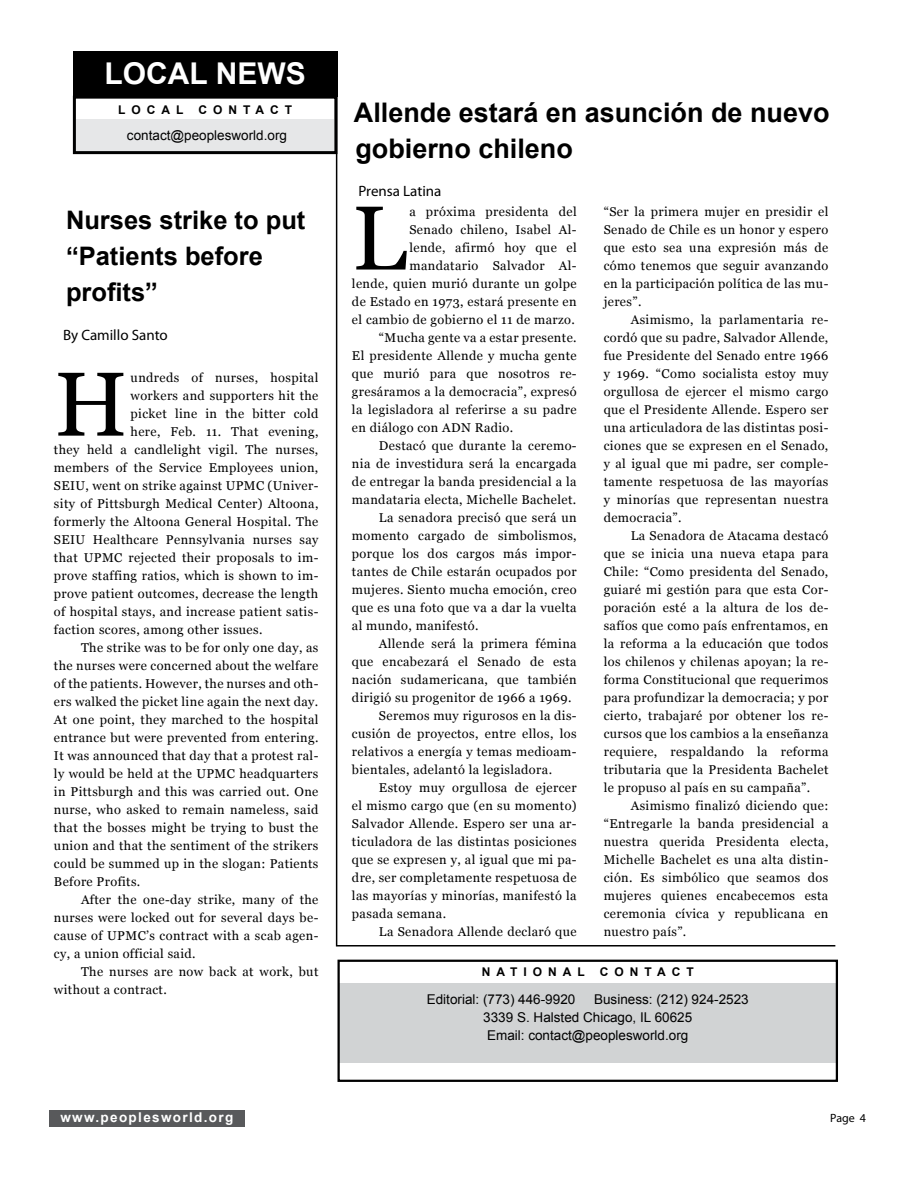
<style>
.page{position:relative;width:918px;height:1188px;background:#fff}
.page>*{position:absolute;margin:0;border:0;box-sizing:border-box;transform-origin:0 0}
.t1{font:90.75px "Georgia";color:#000}
.t2{font:700 30px "Arial";color:#fff}
.t3{font:700 27px/36px "Arial";color:#000}
.t4{font:700 25.5px/36px "Arial";color:#000}
.t5{font:15px "Myriad Pro";color:#000}
.t6{font:13.5px/18px "Arial";color:#000}
.t7{font:700 13.5px "Arial";letter-spacing:.1em;color:#fff}
.t8{font:12.75px/18px "Georgia";letter-spacing:.03em;color:#000;text-align:justify}
.t9{font:700 12px "Arial";color:#000}
.t10{font:12px "Myriad Pro";color:#000}
</style>
<div class="page">
<hr style="left:336px;top:81px;width:1px;height:864px;background:#000">
<hr style="left:336px;top:945px;width:499px;height:2px;background:#000">
<div style="left:73px;top:51px;width:264px;height:45px;background:#000"></div>
<div style="left:49px;top:1110px;width:196px;height:17px;background:#58595b"></div>
<div style="left:76px;top:119px;width:258px;height:34px;background:#e6e7e8"></div>
<div style="left:73px;top:96px;width:264px;height:58px;border:3px solid #000"></div>
<div style="left:339px;top:983px;width:498px;height:80px;background:#d1d3d4"></div>
<div style="left:338px;top:960px;width:500px;height:122px;border:2px solid #000"></div>
<h2 class="t2" style="left:105px;top:53px;width:199px">local news</h2>
<p class="t9" style="left:118px;top:102px;width:12px">Lo</p>
<p class="t9" style="left:147px;top:102px;width:38px">cal</p>
<p class="t9" style="left:198px;top:102px;width:29px">c onta</p>
<p class="t9" style="left:270px;top:102px;width:20px">c t</p>
<p class="t6" style="left:127px;top:126px;width:162px">contact@peoplesworld.org</p>
<h3 class="t4" style="left:66px;top:203px;width:241px">Nurses strike to put “Patients before profits”</h3>
<p class="t5" style="left:63px;top:325px;width:106px">By Camillo Santo</p>
<h1 class="t1" style="left:54px;top:349px;width:75px">H</h1>
<p class="t8" style="left:131px;top:369px;width:189px">undreds of nurses, hospital</p>
<p class="t8" style="left:131px;top:387px;width:189px">workers and supporters hit the</p>
<p class="t8" style="left:131px;top:405px;width:189px">picket line in the bitter cold</p>
<p class="t8" style="left:131px;top:423px;width:189px">here, Feb. 11. That evening,</p>
<p class="t8" style="left:54px;top:441px;width:266px">they held a candlelight vigil. The nurses,</p>
<p class="t8" style="left:54px;top:459px;width:266px">members of the Service Employees union,</p>
<p class="t8" style="left:54px;top:477px;width:266px">SEIU, went on strike against UPMC (Univer-</p>
<p class="t8" style="left:54px;top:495px;width:266px">sity of Pittsburgh Medical Center) Altoona,</p>
<p class="t8" style="left:54px;top:513px;width:266px">formerly the Altoona General Hospital. The</p>
<p class="t8" style="left:54px;top:531px;width:266px">SEIU Healthcare Pennsylvania nurses say</p>
<p class="t8" style="left:54px;top:549px;width:266px">that UPMC rejected their proposals to im-</p>
<p class="t8" style="left:54px;top:567px;width:266px">prove staffing ratios, which is shown to im-</p>
<p class="t8" style="left:54px;top:585px;width:266px">prove patient outcomes, decrease the length</p>
<p class="t8" style="left:54px;top:603px;width:266px">of hospital stays, and increase patient satis-</p>
<p class="t8" style="left:54px;top:621px;width:210px">faction scores, among other issues.</p>
<p class="t8" style="left:81px;top:639px;width:239px">The strike was to be for only one day, as</p>
<p class="t8" style="left:54px;top:657px;width:266px">the nurses were concerned about the welfare</p>
<p class="t8" style="left:54px;top:675px;width:266px">of the patients. However, the nurses and oth-</p>
<p class="t8" style="left:54px;top:693px;width:266px">ers walked the picket line again the next day.</p>
<p class="t8" style="left:54px;top:711px;width:266px">At one point, they marched to the hospital</p>
<p class="t8" style="left:54px;top:729px;width:266px">entrance but were prevented from entering.</p>
<p class="t8" style="left:54px;top:747px;width:266px">It was announced that day that a protest ral-</p>
<p class="t8" style="left:54px;top:765px;width:266px">ly would be held at the UPMC headquarters</p>
<p class="t8" style="left:54px;top:783px;width:266px">in Pittsburgh and this was carried out. One</p>
<p class="t8" style="left:54px;top:801px;width:266px">nurse, who asked to remain nameless, said</p>
<p class="t8" style="left:54px;top:819px;width:266px">that the bosses might be trying to bust the</p>
<p class="t8" style="left:54px;top:837px;width:266px">union and that the sentiment of the strikers</p>
<p class="t8" style="left:54px;top:855px;width:266px">could be summed up in the slogan: Patients</p>
<p class="t8" style="left:54px;top:873px;width:88px">Before Profits.</p>
<p class="t8" style="left:81px;top:891px;width:239px">After the one-day strike, many of the</p>
<p class="t8" style="left:54px;top:909px;width:266px">nurses were locked out for several days be-</p>
<p class="t8" style="left:54px;top:927px;width:266px">cause of UPMC’s contract with a scab agen-</p>
<p class="t8" style="left:54px;top:945px;width:143px">cy, a union official said.</p>
<p class="t8" style="left:81px;top:963px;width:239px">The nurses are now back at work, but</p>
<p class="t8" style="left:54px;top:981px;width:114px">without a contract.</p>
<p class="t7" style="left:60px;top:1109px;width:174px">www.peoplesworld.org</p>
<h3 class="t3" style="left:354px;top:95px;width:477px">Allende estará en asunción de nuevo gobierno chileno</h3>
<p class="t5" style="left:359px;top:182px;width:84px">Prensa Latina</p>
<h1 class="t1" style="left:352px;top:183px;width:56px">L</h1>
<p class="t8" style="left:409px;top:202px;width:169px">a próxima presidenta del</p>
<p class="t8" style="left:409px;top:220px;width:169px">Senado chileno, Isabel Al-</p>
<p class="t8" style="left:409px;top:238px;width:169px">lende, afirmó hoy que el</p>
<p class="t8" style="left:409px;top:256px;width:169px">mandatario Salvador Al-</p>
<p class="t8" style="left:352px;top:274px;width:226px">lende, quien murió durante un golpe</p>
<p class="t8" style="left:352px;top:292px;width:226px">de Estado en 1973, estará presente en</p>
<p class="t8" style="left:352px;top:310px;width:224px">el cambio de gobierno el 11 de marzo.</p>
<p class="t8" style="left:379px;top:328px;width:199px">“Mucha gente va a estar presente.</p>
<p class="t8" style="left:352px;top:346px;width:226px">El presidente Allende y mucha gente</p>
<p class="t8" style="left:352px;top:364px;width:226px">que murió para que nosotros re-</p>
<p class="t8" style="left:352px;top:382px;width:226px">gresáramos a la democracia”, expresó</p>
<p class="t8" style="left:352px;top:400px;width:226px">la legisladora al referirse a su padre</p>
<p class="t8" style="left:352px;top:418px;width:163px">en diálogo con ADN Radio.</p>
<p class="t8" style="left:379px;top:436px;width:199px">Destacó que durante la ceremo-</p>
<p class="t8" style="left:352px;top:454px;width:226px">nia de investidura será la encargada</p>
<p class="t8" style="left:352px;top:472px;width:226px">de entregar la banda presidencial a la</p>
<p class="t8" style="left:352px;top:490px;width:226px">mandataria electa, Michelle Bachelet.</p>
<p class="t8" style="left:379px;top:508px;width:199px">La senadora precisó que será un</p>
<p class="t8" style="left:352px;top:526px;width:226px">momento cargado de simbolismos,</p>
<p class="t8" style="left:352px;top:544px;width:226px">porque los dos cargos más impor-</p>
<p class="t8" style="left:352px;top:562px;width:226px">tantes de Chile estarán ocupados por</p>
<p class="t8" style="left:352px;top:580px;width:226px">mujeres. Siento mucha emoción, creo</p>
<p class="t8" style="left:352px;top:598px;width:226px">que es una foto que va a dar la vuelta</p>
<p class="t8" style="left:352px;top:616px;width:128px">al mundo, manifestó.</p>
<p class="t8" style="left:379px;top:634px;width:199px">Allende será la primera fémina</p>
<p class="t8" style="left:352px;top:652px;width:226px">que encabezará el Senado de esta</p>
<p class="t8" style="left:352px;top:670px;width:226px">nación sudamericana, que también</p>
<p class="t8" style="left:352px;top:688px;width:221px">dirigió su progenitor de 1966 a 1969.</p>
<p class="t8" style="left:379px;top:706px;width:199px">Seremos muy rigurosos en la dis-</p>
<p class="t8" style="left:352px;top:725px;width:226px">cusión de proyectos, entre ellos, los</p>
<p class="t8" style="left:352px;top:743px;width:226px">relativos a energía y temas medioam-</p>
<p class="t8" style="left:352px;top:761px;width:202px">bientales, adelantó la legisladora.</p>
<p class="t8" style="left:379px;top:779px;width:199px">Estoy muy orgullosa de ejercer</p>
<p class="t8" style="left:352px;top:797px;width:226px">el mismo cargo que (en su momento)</p>
<p class="t8" style="left:352px;top:815px;width:226px">Salvador Allende. Espero ser una ar-</p>
<p class="t8" style="left:352px;top:833px;width:226px">ticuladora de las distintas posiciones</p>
<p class="t8" style="left:352px;top:851px;width:226px">que se expresen y, al igual que mi pa-</p>
<p class="t8" style="left:352px;top:869px;width:226px">dre, ser completamente respetuosa de</p>
<p class="t8" style="left:352px;top:887px;width:226px">las mayorías y minorías, manifestó la</p>
<p class="t8" style="left:352px;top:905px;width:96px">pasada semana.</p>
<p class="t8" style="left:379px;top:923px;width:199px">La Senadora Allende declaró que</p>
<p class="t8" style="left:604px;top:203px;width:226px">“Ser la primera mujer en presidir el Senado de Chile es un honor y espero que esto sea una expresión más de cómo tenemos que seguir avanzando en la participación política de las mu&shy;jeres”.</p>
<p class="t8" style="left:604px;top:311px;width:226px;text-indent:27px">Asimismo, la parlamentaria re&shy;cordó que su padre, Salvador Allende, fue Presidente del Senado entre 1966 y 1969. “Como socialista estoy muy orgullosa de ejercer el mismo cargo que el Presidente Allende. Espero ser una articuladora de las distintas posi&shy;ciones que se expresen en el Senado, y al igual que mi padre, ser comple&shy;tamente respetuosa de las mayorías y minorías que representan nuestra democracia”.</p>
<p class="t8" style="left:604px;top:527px;width:226px;text-indent:27px">La Senadora de Atacama destacó que se inicia una nueva etapa para Chile: “Como presidenta del Senado, guiaré mi gestión para que esta Cor&shy;poración esté a la altura de los de&shy;safíos que como país enfrentamos, en la reforma a la educación que todos los chilenos y chilenas apoyan; la re&shy;forma Constitucional que requerimos para profundizar la democracia; y por cierto, trabajaré por obtener los re&shy;cursos que los cambios a la enseñanza requiere, respaldando la reforma tributaria que la Presidenta Bachelet le propuso al país en su campaña”.</p>
<p class="t8" style="left:604px;top:797px;width:226px;text-indent:27px">Asimismo finalizó diciendo que: “Entregarle la banda presidencial a nuestra querida Presidenta electa, Michelle Bachelet es una alta distin&shy;ción. Es simbólico que seamos dos mujeres quienes encabecemos esta ceremonia cívica y republicana en nuestro país”.</p>
<p class="t9" style="left:482px;top:964px;width:13px">nat</p>
<p class="t9" style="left:524px;top:964px;width:24px">i ona</p>
<p class="t9" style="left:578px;top:964px;width:9px">l</p>
<p class="t9" style="left:600px;top:964px;width:29px">c onta</p>
<p class="t9" style="left:672px;top:964px;width:20px">c t</p>
<p class="t6" style="left:427px;top:990px;width:150px">Editorial: (773) 446-9920</p>
<p class="t6" style="left:483px;top:990px;width:267px;text-indent:111px">Business: (212) 924-2523<br>3339 S. Halsted Chicago, IL 60625<br>Email: contact@peoplesworld.org</p>
<p class="t10" style="left:830px;top:1111px;width:37px">Page 4</p>
</div>
